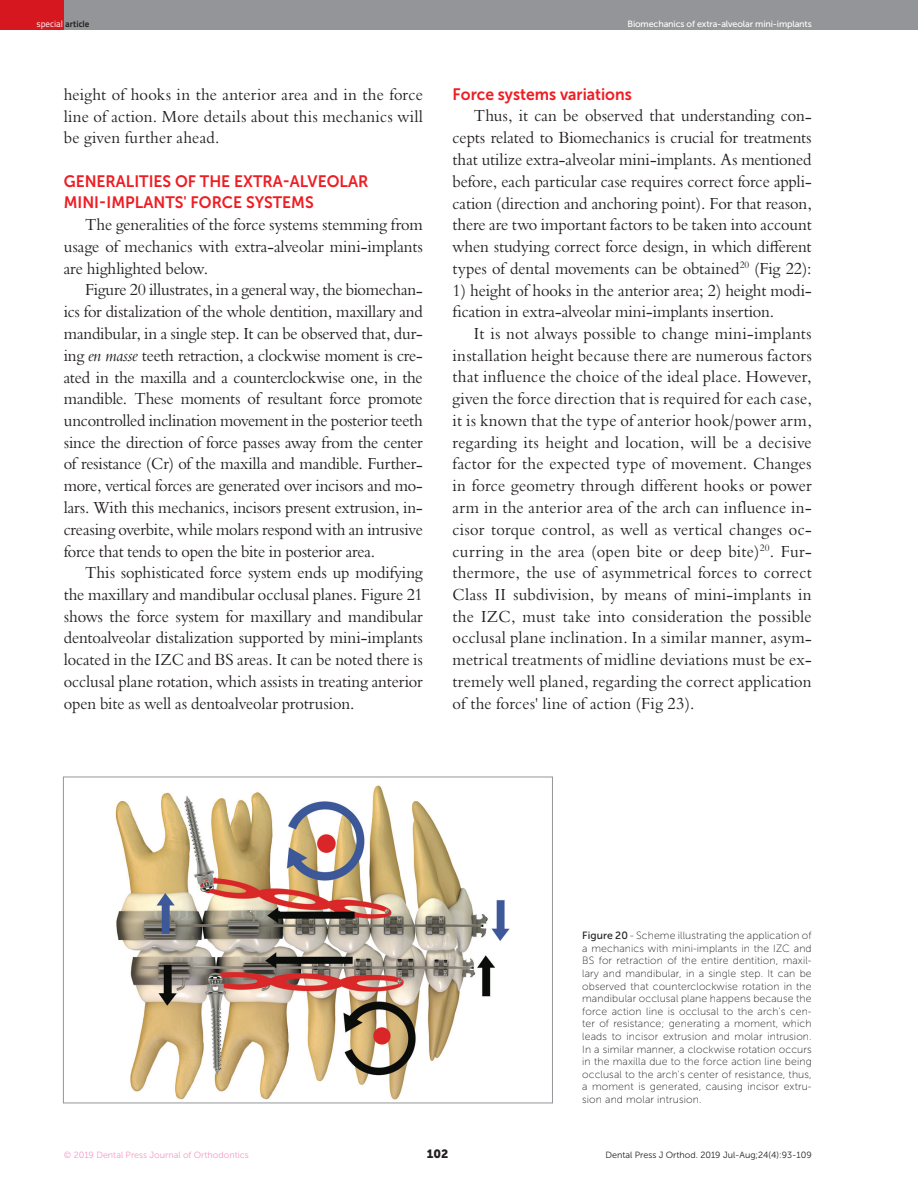
<style>
.page{position:relative;width:918px;height:1188px;background:#fff}
.page>*{position:absolute;margin:0;border:0;box-sizing:border-box;transform-origin:0 0}
.t1{font:16.5px/21.8px "Bergamo Std";color:#231f20;text-align:justify;scale:.95 1}
.t2{font:16.5px/21.8px "Museo Sans 700";color:#ee1d23;scale:.95 1}
.t3{font:12px "Museo Sans 900";color:#231f20}
.t4{font:10.5px/12.6px "Museo Sans 100";letter-spacing:.01em;color:#231f20;text-align:justify}
.t5{font:9px "Museo Sans 300";color:#231f20}
.t6{font:9px "Museo Sans 500";letter-spacing:-.015em;color:#fff}
.t7{font:9px "Museo Sans 300";color:#f499c2}
.t8{font:9px "Titillium Text 22 L";color:#fff}
.s1{font-weight:700;color:#231f20}
.s2{font-style:italic}
.s3{font-family:"Museo Sans 500"}
</style>
<div class="page">
<div style="left:0;top:0;width:918px;height:30px;background:#939598"></div>
<div style="left:0;top:0;width:64px;height:30px;background:#d7171f"></div>
<img style="left:115px;top:785px;width:395px;height:315px">
<div style="left:63px;top:777px;width:490px;height:326px;border:1px solid #939598"></div>
<p class="t8" style="left:36px;top:17px;width:55px">special <span class="s1">article</span></p>
<p class="t6" style="left:627px;top:19px;width:186px">Biomechanics of extra-alveolar mini-implants</p>
<p class="t1" style="left:64px;top:83px;width:380px">height of hooks in the anterior area and in the force line of action. More details about this mechanics will be given further ahead.</p>
<p class="t2" style="left:64px;top:170px;width:322px">GENERALITIES OF THE EXTRA-ALVEOLAR<br>MINI-IMPLANTS' FORCE SYSTEMS</p>
<p class="t1" style="left:64px;top:214px;width:379px;text-indent:21px">The generalities of the force systems stemming from usage of mechanics with extra-alveolar mini-implants are highlighted below.</p>
<p class="t1" style="left:64px;top:279px;width:379px;text-indent:21px">Figure 20 illustrates, in a general way, the biomechan&shy;ics for distalization of the whole dentition, maxillary and mandibular, in a single step. It can be observed that, dur&shy;ing <span class="s2">en masse</span> teeth retraction, a clockwise moment is cre&shy;ated in the maxilla and a counterclockwise one, in the mandible. These moments of resultant force promote uncontrolled inclination movement in the posterior teeth since the direction of force passes away from the center of resistance (Cr) of the maxilla and mandible. Further&shy;more, vertical forces are generated over incisors and mo&shy;lars. With this mechanics, incisors present extrusion, in&shy;creasing overbite, while molars respond with an intrusive force that tends to open the bite in posterior area.</p>
<p class="t1" style="left:64px;top:562px;width:380px;text-indent:21px">This sophisticated force system ends up modifying the maxillary and mandibular occlusal planes. Figure 21 shows the force system for maxillary and mandibular dentoalveolar distalization supported by mini-implants located in the IZC and BS areas. It can be noted there is occlusal plane rotation, which assists in treating anterior open bite as well as dentoalveolar protrusion.</p>
<p class="t2" style="left:453px;top:83px;width:190px">Force systems variations</p>
<p class="t1" style="left:453px;top:105px;width:380px;text-indent:21px">Thus, it can be observed that understanding con&shy;cepts related to Biomechanics is crucial for treatments that utilize extra-alveolar mini-implants. As mentioned before, each particular case requires correct force appli&shy;cation (direction and anchoring point). For that reason, there are two important factors to be taken into account when studying correct force design, in which different types of dental movements can be obtained<sup>20</sup> (Fig 22):</p>
<p class="t1" style="left:453px;top:279px;width:379px">1) height of hooks in the anterior area; 2) height modi&shy;fication in extra-alveolar mini-implants insertion.</p>
<p class="t1" style="left:453px;top:323px;width:380px;text-indent:21px">It is not always possible to change mini-implants installation height because there are numerous factors that influence the choice of the ideal place. However, given the force direction that is required for each case, it is known that the type of anterior hook/power arm, regarding its height and location, will be a decisive factor for the expected type of movement. Changes in force geometry through different hooks or power arm in the anterior area of the arch can influence in&shy;cisor torque control, as well as vertical changes oc&shy;curring in the area (open bite or deep bite)<sup>20</sup>. Fur&shy;thermore, the use of asymmetrical forces to correct Class II subdivision, by means of mini-implants in the IZC, must take into consideration the possible occlusal plane inclination. In a similar manner, asym&shy;metrical treatments of midline deviations must be ex&shy;tremely well planed, regarding the correct application of the forces' line of action (Fig 23).</p>
<p class="t4" style="left:582px;top:929px;width:231px"><span class="s3">Figure 20</span> - Scheme illustrating the application of a mechanics with mini-implants in the IZC and BS for retraction of the entire dentition, maxil&shy;lary and mandibular, in a single step. It can be observed that counterclockwise rotation in the mandibular occlusal plane happens because the force action line is occlusal to the arch's cen&shy;ter of resistance; generating a moment, which leads to incisor extrusion and molar intrusion.<br>In a similar manner, a clockwise rotation occurs in the maxilla due to the force action line being occlusal to the arch's center of resistance, thus, a moment is generated, causing incisor extru&shy;sion and molar intrusion.</p>
<p class="t7" style="left:64px;top:1150px;width:186px">© 2019 Dental Press Journal of Orthodontics</p>
<p class="t3" style="left:427px;top:1147px;width:23px">102</p>
<p class="t5" style="left:606px;top:1150px;width:208px">Dental Press J Orthod. 2019 Jul-Aug;24(4):93-109</p>
</div>
